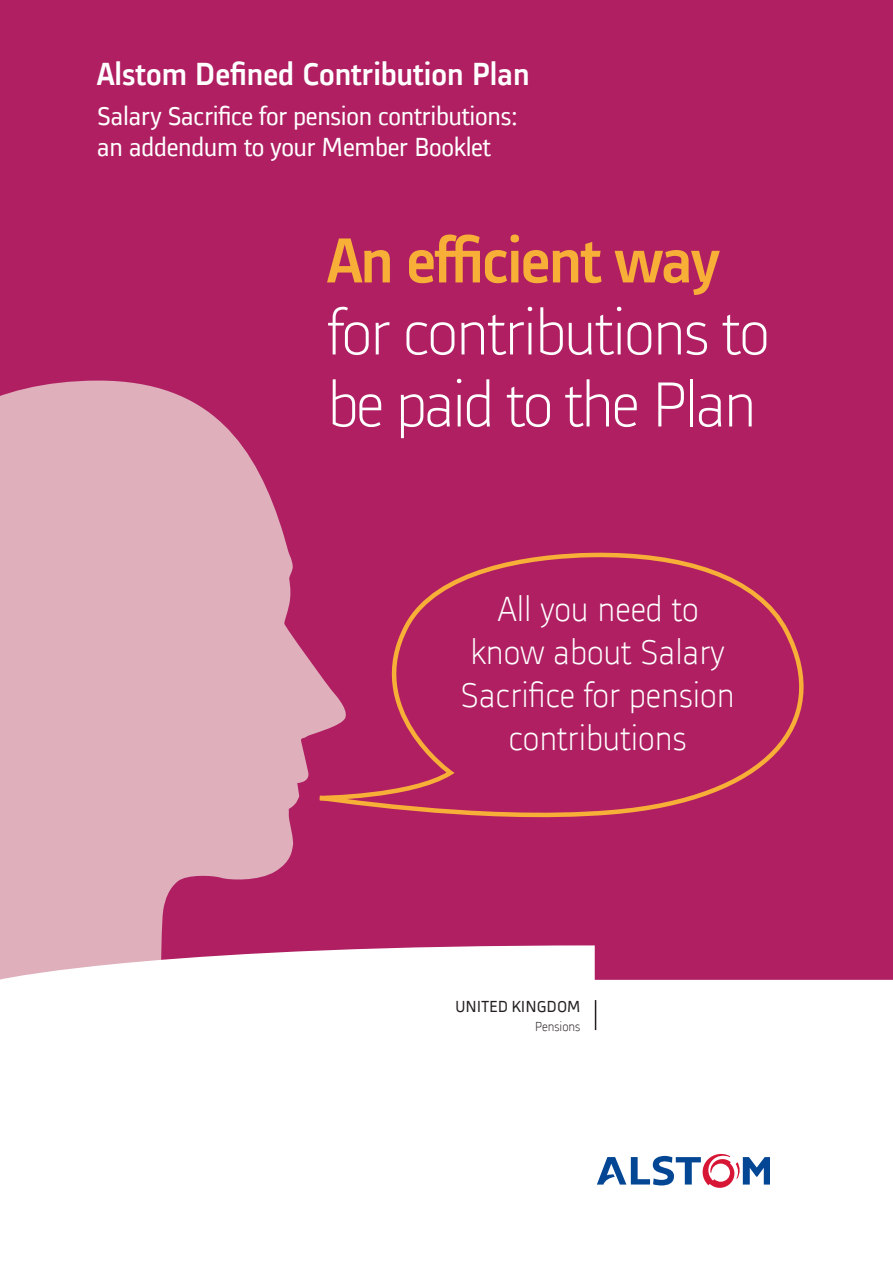
<style>
.page{position:relative;width:893px;height:1263px;background:#af1f62}
.page>*{position:absolute;margin:0;border:0;box-sizing:border-box;transform-origin:0 0}
.t1{font:300 66px/72px "Alstom";letter-spacing:-.025em;color:#fff}
.t2{font:500 66px "Alstom";letter-spacing:-.025em;color:#f7af38}
.t3{font:300 36px/43.2px "Alstom";color:#fff;text-align:center}
.t4{font:500 33px "Alstom";color:#fff}
.t5{font:27px/31.5px "Alstom";letter-spacing:-.01em;color:#fff}
.t6{font:16.5px "Alstom";color:#231f20}
.t7{font:300 13.5px "Alstom";color:#231f20}
</style>
<div class="page">
<svg style="left:0;top:381px;width:315px;height:564px;fill:#dfafbc"></svg>
<div style="left:0;top:945px;width:893px;height:318px;background:#fff"></div>
<svg style="left:597px;top:1152px;width:173px;height:36px;background:#b4b7d0"></svg>
<hr style="left:595px;top:1000px;width:1px;height:30px;background:#231f20">
<svg style="left:315px;top:552px;width:489px;height:266px"></svg>
<svg style="left:0;top:1014px;width:14px;height:41px"></svg>
<p class="t4" style="left:97px;top:51px;width:434px">Alstom Defined Contribution Plan</p>
<p class="t5" style="left:97px;top:98px;width:422px">Salary Sacrifice for pension contributions: an addendum to your Member Booklet</p>
<h1 class="t2" style="left:327px;top:215px;width:394px">An efficient way</h1>
<h1 class="t1" style="left:327px;top:291px;width:444px">for contributions to be paid to the Plan</h1>
<h2 class="t3" style="left:461px;top:584px;width:276px">All you need to know about Salary<br>Sacrifice for pension contributions</h2>
<p class="t6" style="left:456px;top:995px;width:126px">UNITED KINGDOM</p>
<p class="t7" style="left:535px;top:1017px;width:47px">Pensions</p>
</div>
